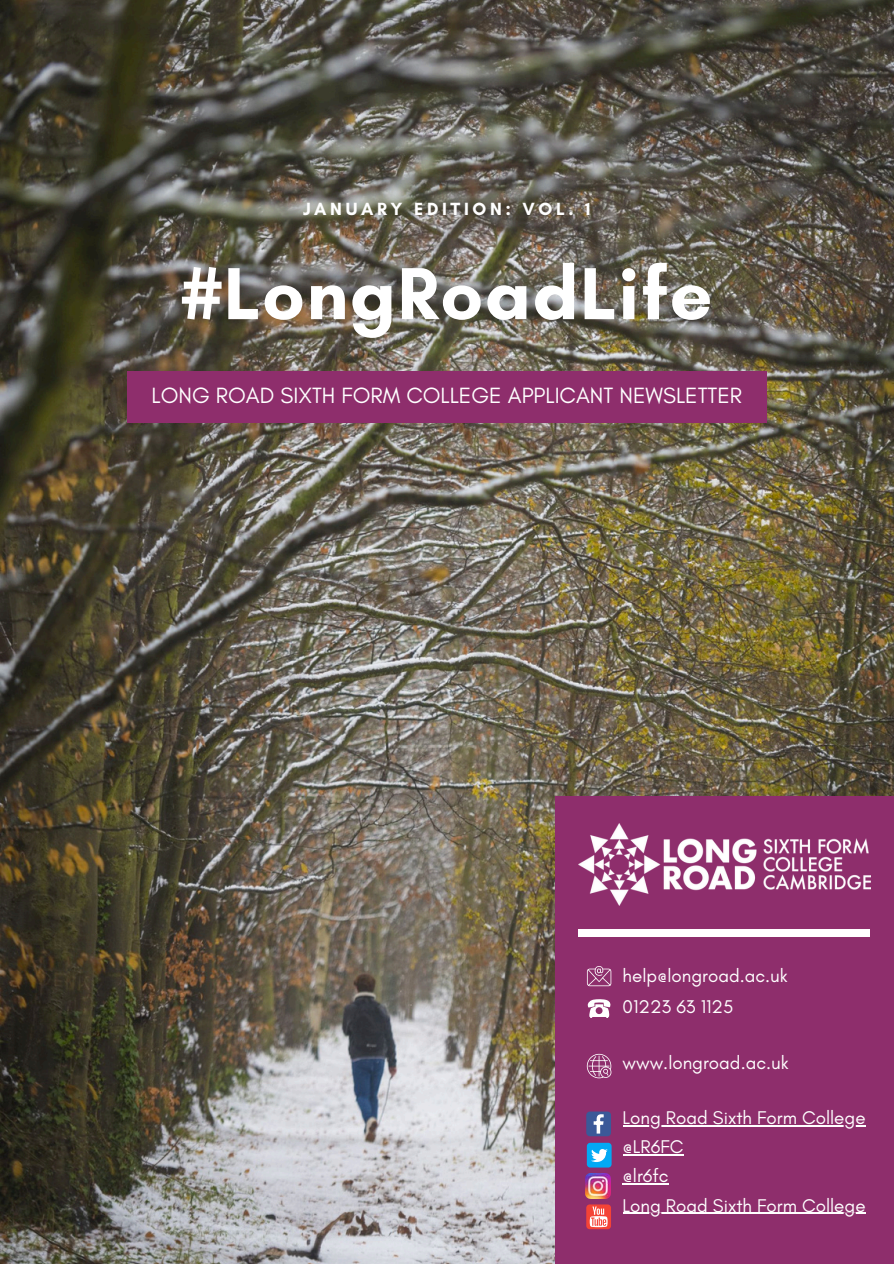
<style>
.page{position:relative;width:894px;height:1264px;background:#fff}
.page>*{position:absolute;margin:0;border:0;box-sizing:border-box;transform-origin:0 0}
.t1{font:700 75px "Glacial Indifference";letter-spacing:.02em;color:#fff}
.t2{font:22.5px "Glacial Indifference";color:#fff}
.t3{font:18.75px "Glacial Indifference";color:#fff}
.t4{font:700 18px "Glacial Indifference";letter-spacing:.2em;color:#fff}
</style>
<div class="page">
<img style="left:0;top:0;width:893px;height:1263px">
<div style="left:554px;top:796px;width:339px;height:467px;background:#8e2e6c"></div>
<div style="left:127px;top:371px;width:639px;height:51px;background:#8e2e6c"></div>
<div style="left:578px;top:929px;width:292px;height:8px;background:#fff"></div>
<img style="left:578px;top:823px;width:291px;height:82px">
<img style="left:585px;top:1173px;width:25px;height:25px">
<div style="left:586px;top:1142px;width:25px;height:25px;background:#03a9f4;border-radius:3px"></div>
<svg style="left:591px;top:1149px;width:16px;height:12px"></svg>
<svg style="left:586px;top:1111px;width:25px;height:25px"></svg>
<div style="left:586px;top:1204px;width:25px;height:25px;background:#f44336;border-radius:3px"></div>
<svg style="left:589px;top:1206px;width:18px;height:21px"></svg>
<svg style="left:586px;top:1053px;width:25px;height:25px"></svg>
<svg style="left:586px;top:966px;width:25px;height:20px"></svg>
<svg style="left:587px;top:999px;width:24px;height:18px"></svg>
<hr style="left:622px;top:1124px;width:243px;height:2px;background:#fff">
<hr style="left:622px;top:1154px;width:61px;height:1px;background:#fff">
<hr style="left:622px;top:1183px;width:46px;height:1px;background:#fff">
<hr style="left:622px;top:1212px;width:243px;height:1px;background:#fff">
<h1 class="t4" style="left:303px;top:198px;width:289px">JANUARY EDITION: VOL. 1</h1>
<h3 class="t1" style="left:181px;top:248px;width:532px">#LongRoadLife</h3>
<p class="t2" style="left:151px;top:381px;width:592px">LONG ROAD SIXTH FORM COLLEGE APPLICANT NEWSLETTER</p>
<p class="t3" style="left:622px;top:964px;width:167px">help@longroad.ac.uk</p>
<p class="t3" style="left:622px;top:995px;width:112px">01223 63 1125</p>
<p class="t3" style="left:622px;top:1050px;width:167px">www.longroad.ac.uk</p>
<p class="t3" style="left:622px;top:1106px;width:244px">Long Road Sixth Form College</p>
<h2 class="t3" style="left:622px;top:1135px;width:62px">@LR6FC</h2>
<p class="t3" style="left:622px;top:1164px;width:48px">@lr6fc</p>
<p class="t3" style="left:622px;top:1193px;width:244px">Long Road Sixth Form College</p>
</div>
